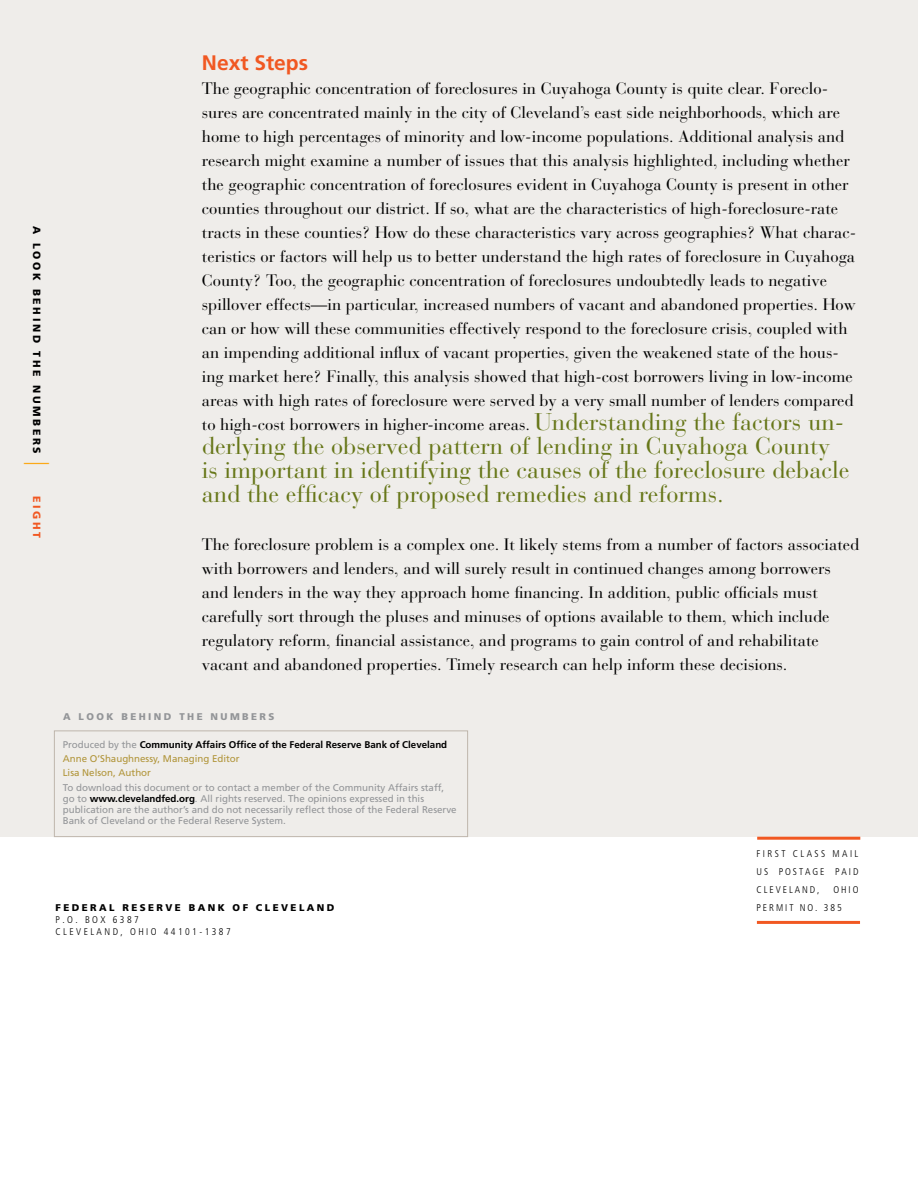
<style>
.page{position:relative;width:918px;height:1188px;background:#fff}
.page>*{position:absolute;margin:0;border:0;box-sizing:border-box;transform-origin:0 0}
.t1{font:30px "Univers U47";color:#fba919}
.t2{font:24px/24px "Bauer Bodoni";color:#677719}
.t3{font:700 21px "Frutiger";color:#f15822}
.t4{font:16.5px/24px "Bauer Bodoni";color:#000}
.t5{font:900 10.5px "Frutiger";letter-spacing:.25em;color:#000}
.t6{font:900 10.5px "Frutiger";letter-spacing:.25em;color:#f15822}
.t7{font:9.75px/11.2px "Frutiger";color:#939598}
.t8{font:700 9.75px/14.2px "Frutiger";color:#000}
.t9{font:300 condensed 9.75px/18px "Frutiger";letter-spacing:.25em;color:#000}
.t10{font:900 9.75px "Frutiger";letter-spacing:.25em;color:#000}
.t11{font:900 9.75px "Frutiger";letter-spacing:.25em;color:#939598}
.t12{font:300 condensed 9.75px/18px "Frutiger";letter-spacing:.2em;color:#000}
.s1{font-size:24px;color:#677719}
.s2{font-weight:400;color:#939598}
.s3{font-weight:400;color:#b1953a}
.s4{font-weight:700;color:#000}
</style>
<div class="page">
<div style="left:0;top:0;width:918px;height:837px;background:#efedea"></div>
<hr style="left:757px;top:837px;width:103px;height:3px;background:#f15822">
<hr style="left:757px;top:921px;width:103px;height:3px;background:#f15822">
<div style="left:54px;top:730px;width:414px;height:107px;border:1px solid #bfb6ac"></div>
<p class="t5" style="left:43px;top:226px;width:229px;rotate:90deg">A LOOK BEHIND THE NUMBERS</p>
<h1 class="t1" style="left:59px;top:456px;width:16px;rotate:90deg">|</h1>
<p class="t6" style="left:43px;top:496px;width:44px;rotate:90deg">EIGHT</p>
<p class="t3" style="left:202px;top:51px;width:108px">Next Steps</p>
<p class="t4" style="left:202px;top:77px;width:656px">The geographic concentration of foreclosures in Cuyahoga County is quite clear. Foreclo&shy;sures are concentrated mainly in the city of Cleveland’s east side neighborhoods, which are home to high percentages of minority and low-income populations. Additional analysis and research might examine a number of issues that this analysis highlighted, including whether the geographic concentration of foreclosures evident in Cuyahoga County is present in other counties throughout our district. If so, what are the characteristics of high-foreclosure-rate tracts in these counties? How do these characteristics vary across geographies? What charac&shy;teristics or factors will help us to better understand the high rates of foreclosure in Cuyahoga County? Too, the geographic concentration of foreclosures undoubtedly leads to negative spillover effects—in particular, increased numbers of vacant and abandoned properties. How can or how will these communities effectively respond to the foreclosure crisis, coupled with an impending additional influx of vacant properties, given the weakened state of the hous&shy;ing market here? Finally, this analysis showed that high-cost borrowers living in low-income areas with high rates of foreclosure were served by a very small number of lenders compared to high-cost borrowers in higher-income areas. <span class="s1">Understanding the factors un-</span></p>
<h2 class="t2" style="left:202px;top:434px;width:649px">derlying the observed pattern of lending in Cuyahoga County is important in identifying the causes of the foreclosure debacle and the efficacy of proposed remedies and reforms.</h2>
<p class="t4" style="left:202px;top:533px;width:659px">The foreclosure problem is a complex one. It likely stems from a number of factors associated with borrowers and lenders, and will surely result in continued changes among borrowers and lenders in the way they approach home financing. In addition, public officials must carefully sort through the pluses and minuses of options available to them, which include regulatory reform, financial assistance, and programs to gain control of and rehabilitate vacant and abandoned properties. Timely research can help inform these decisions.</p>
<p class="t11" style="left:63px;top:711px;width:213px">A LOOK BEHIND THE NUMBERS</p>
<p class="t8" style="left:63px;top:737px;width:386px"><span class="s2">Produced by the</span> Community Affairs Office of the Federal Reserve Bank of Cleveland<br><span class="s3">Anne O’Shaughnessy, Managing Editor<br>Lisa Nelson, Author</span></p>
<p class="t7" style="left:63px;top:782px;width:395px">To download this document or to contact a member of the Community Affairs staff, go to <span class="s4">www.clevelandfed.org</span>. All rights reserved. The opinions expressed in this publication are the author’s and do not necessarily reflect those of the Federal Reserve Bank of Cleveland or the Federal Reserve System.</p>
<p class="t10" style="left:56px;top:902px;width:281px">FEDERAL RESERVE BANK OF CLEVELAND</p>
<p class="t9" style="left:56px;top:914px;width:177px;line-height:12px">P.O. BOX 6387<br>CLEVELAND, OHIO 44101-1387</p>
<p class="t9" style="left:757px;top:844px;width:104px;text-align:justify">FIRST CLASS MAIL US PO STAGE P AID C LEVELAND,</p>
<p class="t12" style="left:757px;top:880px;width:103px;text-indent:77px">OH IO<br>PERM IT NO. 385</p>
</div>
